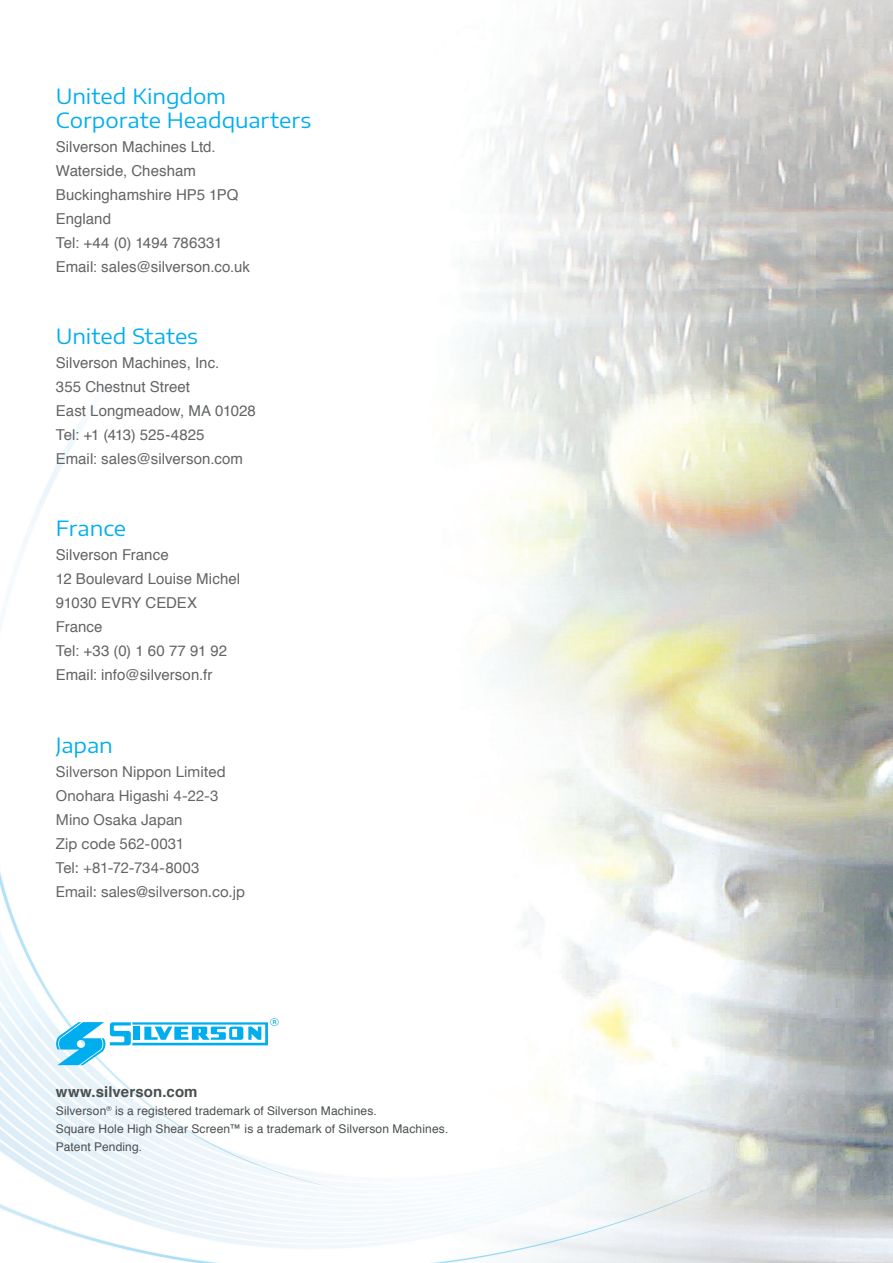
<style>
.page{position:relative;width:893px;height:1263px;background:#fff}
.page>*{position:absolute;margin:0;border:0;box-sizing:border-box;transform-origin:0 0}
.t1{font:21px "Encode Sans Expanded";color:#00aeef}
.t2{font:15px "Helvetica";letter-spacing:.005em;color:#626465}
.t3{font:15px "Helvetica Neue";letter-spacing:.005em;color:#626465}
.t4{font:700 15px "Helvetica";letter-spacing:.005em;color:#4a4f50}
.t5{font:12px "Helvetica";letter-spacing:.01em;color:#4a4f50}
</style>
<div class="page">
<img style="left:0;top:0;width:893px;height:1263px">
<svg style="left:56px;top:1018px;width:223px;height:47px"></svg>
<p class="t1" style="left:56px;top:82px;width:172px">United Kingdom</p>
<p class="t1" style="left:56px;top:106px;width:257px">Corporate Headquarters</p>
<p class="t2" style="left:56px;top:136px;width:161px">Silverson Machines Ltd.</p>
<p class="t2" style="left:56px;top:160px;width:142px">Waterside, Chesham</p>
<p class="t2" style="left:56px;top:184px;width:184px">Buckinghamshire HP5 1PQ</p>
<p class="t2" style="left:56px;top:208px;width:57px">England</p>
<p class="t2" style="left:56px;top:232px;width:168px">Tel: +44 (0) 1494 786331</p>
<p class="t2" style="left:56px;top:256px;width:196px">Email: sales@silverson.co.uk</p>
<p class="t1" style="left:56px;top:322px;width:144px">United States</p>
<p class="t2" style="left:56px;top:352px;width:165px">Silverson Machines, Inc.</p>
<p class="t2" style="left:56px;top:376px;width:135px">355 Chestnut Street</p>
<p class="t2" style="left:56px;top:400px;width:201px">East Longmeadow, MA 01028</p>
<p class="t2" style="left:56px;top:424px;width:150px">Tel: +1 (413) 525-4825</p>
<p class="t2" style="left:56px;top:448px;width:189px">Email: sales@silverson.com</p>
<p class="t1" style="left:56px;top:514px;width:72px">France</p>
<p class="t2" style="left:56px;top:544px;width:114px">Silverson France</p>
<p class="t2" style="left:56px;top:568px;width:186px">12 Boulevard Louise Michel</p>
<p class="t2" style="left:56px;top:592px;width:143px">91030 EVRY CEDEX</p>
<p class="t2" style="left:56px;top:616px;width:48px">France</p>
<p class="t2" style="left:56px;top:640px;width:173px">Tel: +33 (0) 1 60 77 91 92</p>
<p class="t2" style="left:56px;top:664px;width:158px">Email: info@silverson.fr</p>
<p class="t1" style="left:56px;top:730px;width:58px">Japan</p>
<p class="t3" style="left:56px;top:760px;width:171px">Silverson Nippon Limited</p>
<p class="t3" style="left:56px;top:784px;width:164px">Onohara Higashi 4-22-3</p>
<p class="t3" style="left:56px;top:808px;width:128px">Mino Osaka Japan</p>
<p class="t3" style="left:56px;top:832px;width:130px">Zip code 562-0031</p>
<p class="t3" style="left:56px;top:856px;width:145px">Tel: +81-72-734-8003</p>
<p class="t3" style="left:56px;top:880px;width:191px">Email: sales@silverson.co.jp</p>
<p class="t4" style="left:56px;top:1080px;width:143px">www.silverson.com</p>
<p class="t5" style="left:56px;top:1102px;width:322px">Silverson<sup>®</sup> is a registered trademark of Silverson Machines.</p>
<p class="t5" style="left:56px;top:1120px;width:394px">Square Hole High Shear Screen™ is a trademark of Silverson Machines.</p>
<p class="t5" style="left:56px;top:1138px;width:88px">Patent Pending.</p>
</div>
